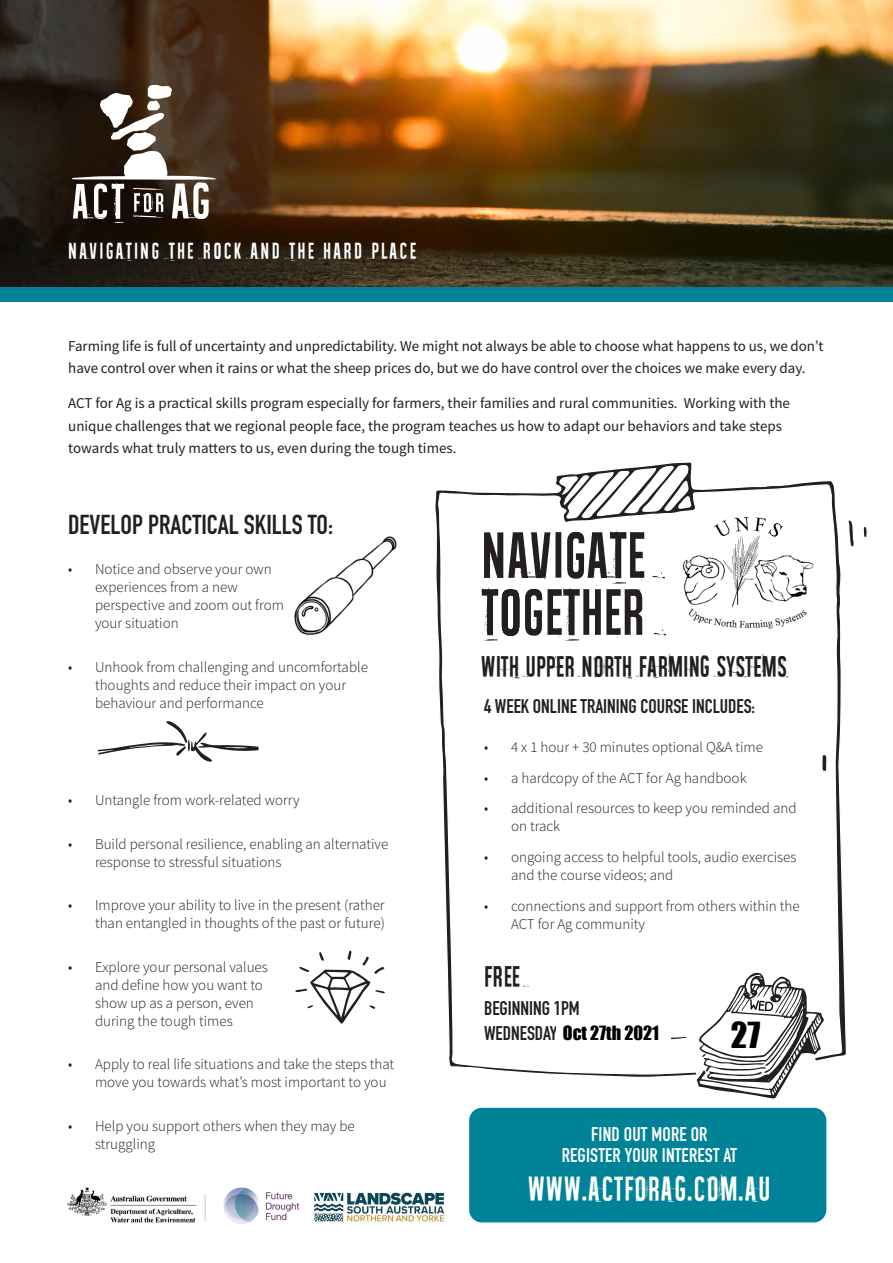
<style>
.page{position:relative;width:893px;height:1263px;background:#fff}
.page>*{position:absolute;margin:0;border:0;box-sizing:border-box;transform-origin:0 0}
.t1{font:60px/57px "Wasteoftime";color:#231f20}
.t2{font:33px "Impact";color:#000}
.t3{font:31.5px "Wasteoftime";letter-spacing:.03em;color:#fff}
.t4{font:27px "Wasteoftime";color:#231f20}
.t5{font:700 27px "DIN Condensed";color:#231f20}
.t6{font:21px "Wasteoftime";letter-spacing:.1em;color:#fff}
.t7{font:700 19.5px/24.8px "DIN Condensed";color:#231f20}
.t8{font:700 19.5px/21px "DIN Condensed";letter-spacing:.01em;color:#fff;text-align:center}
.t9{font:18px "Impact";color:#000}
.t10{font:300 15px/18px "Source Sans Pro";color:#231f20}
.t11{font:15px/22.5px "Source Sans Pro";letter-spacing:-.005em;color:#231f20}
</style>
<div class="page">
<img style="left:0;top:0;width:893px;height:288px">
<div style="left:0;top:288px;width:893px;height:14px;background:#008397"></div>
<svg style="left:67px;top:85px;width:151px;height:138px"></svg>
<div style="left:469px;top:1108px;width:357px;height:114px;background:#008397;border-radius:13px"></div>
<svg style="left:435px;top:462px;width:411px;height:615px"></svg>
<svg style="left:848px;top:520px;width:6px;height:27px"></svg>
<svg style="left:863px;top:527px;width:4px;height:10px"></svg>
<svg style="left:821px;top:703px;width:7px;height:70px"></svg>
<svg style="left:671px;top:1035px;width:18px;height:6px"></svg>
<svg style="left:295px;top:950px;width:90px;height:74px"></svg>
<svg style="left:97px;top:721px;width:162px;height:41px"></svg>
<img style="left:294px;top:536px;width:103px;height:100px">
<img style="left:676px;top:509px;width:143px;height:127px">
<img style="left:67px;top:1187px;width:233px;height:37px">
<img style="left:313px;top:1192px;width:132px;height:30px">
<div style="left:557px;top:1020px;width:114px;height:50px;background:#fff"></div>
<svg style="left:695px;top:972px;width:129px;height:127px"></svg>
<h3 class="t6" style="left:68px;top:238px;width:349px">NAVIGATING THE ROCK AND THE HARD PLACE</h3>
<p class="t11" style="left:68px;top:334px;width:757px">Farming life is full of uncertainty and unpredictability. We might not always be able to choose what happens to us, we don’t have control over when it rains or what the sheep prices do, but we do have control over the choices we make every day.</p>
<p class="t11" style="left:68px;top:392px;width:723px">ACT for Ag is a practical skills program especially for farmers, their families and rural communities. Working with the unique challenges that we regional people face, the program teaches us how to adapt our behaviors and take steps towards what truly matters to us, even during the tough times.</p>
<h3 class="t5" style="left:68px;top:507px;width:266px">DEVELOP PRACTICAL SKILLS TO:</h3>
<p class="t10" style="left:95px;top:560px;width:191px;text-indent:-27px">• Notice and observe your own experiences from a new perspective and zoom out from your situation</p>
<p class="t10" style="left:95px;top:658px;width:274px;text-indent:-27px">• Unhook from challenging and uncomfortable thoughts and reduce their impact on your behaviour and performance</p>
<p class="t10" style="left:68px;top:791px;width:233px">• Untangle from work-related worry</p>
<p class="t10" style="left:95px;top:835px;width:295px;text-indent:-27px">• Build personal resilience, enabling an alternative response to stressful situations</p>
<p class="t10" style="left:68px;top:896px;width:318px;text-align:right">• Improve your ability to live in the present (rather than entangled in thoughts of the past or future)</p>
<p class="t10" style="left:95px;top:958px;width:174px;text-indent:-27px">• Explore your personal values and define how you want to show up as a person, even during the tough times</p>
<p class="t10" style="left:95px;top:1055px;width:301px;text-indent:-27px">• Apply to real life situations and take the steps that move you towards what’s most important to you</p>
<p class="t10" style="left:95px;top:1117px;width:261px;text-indent:-27px">• Help you support others when they may be struggling</p>
<h1 class="t1" style="left:481px;top:525px;width:167px">NAVIGATE<br>TOGETHER</h1>
<h3 class="t4" style="left:481px;top:650px;width:308px">WITH UPPER NORTH FARMING SYSTEMS</h3>
<h3 class="t7" style="left:484px;top:694px;width:273px">4 WEEK ONLINE TRAINING COURSE INCLUDES:</h3>
<p class="t10" style="left:484px;top:738px;width:280px">• 4 x 1 hour + 30 minutes optional Q&amp;A time</p>
<p class="t10" style="left:484px;top:769px;width:264px">• a hardcopy of the ACT for Ag handbook</p>
<p class="t10" style="left:511px;top:799px;width:287px;text-indent:-27px">• additional resources to keep you reminded and on track</p>
<p class="t10" style="left:511px;top:848px;width:287px;text-indent:-27px">• ongoing access to helpful tools, audio exercises and the course videos; and</p>
<p class="t10" style="left:511px;top:897px;width:290px;text-indent:-27px">• connections and support from others within the<br>ACT for Ag community</p>
<h3 class="t4" style="left:484px;top:960px;width:37px">FREE</h3>
<h3 class="t7" style="left:484px;top:995px;width:161px">BEGINNING 1PM<br>WEDNESDAY SEP 15<sup>TH</sup> 2021</h3>
<p class="t9" style="left:563px;top:1019px;width:97px">Oct 27th 2021</p>
<h2 class="t2" style="left:731px;top:1010px;width:31px">27</h2>
<h3 class="t8" style="left:562px;top:1124px;width:177px">FIND OUT MORE OR<br>REGISTER YOUR INTEREST AT</h3>
<h3 class="t3" style="left:528px;top:1169px;width:244px">WWW.ACTFORAG.COM.AU</h3>
</div>
